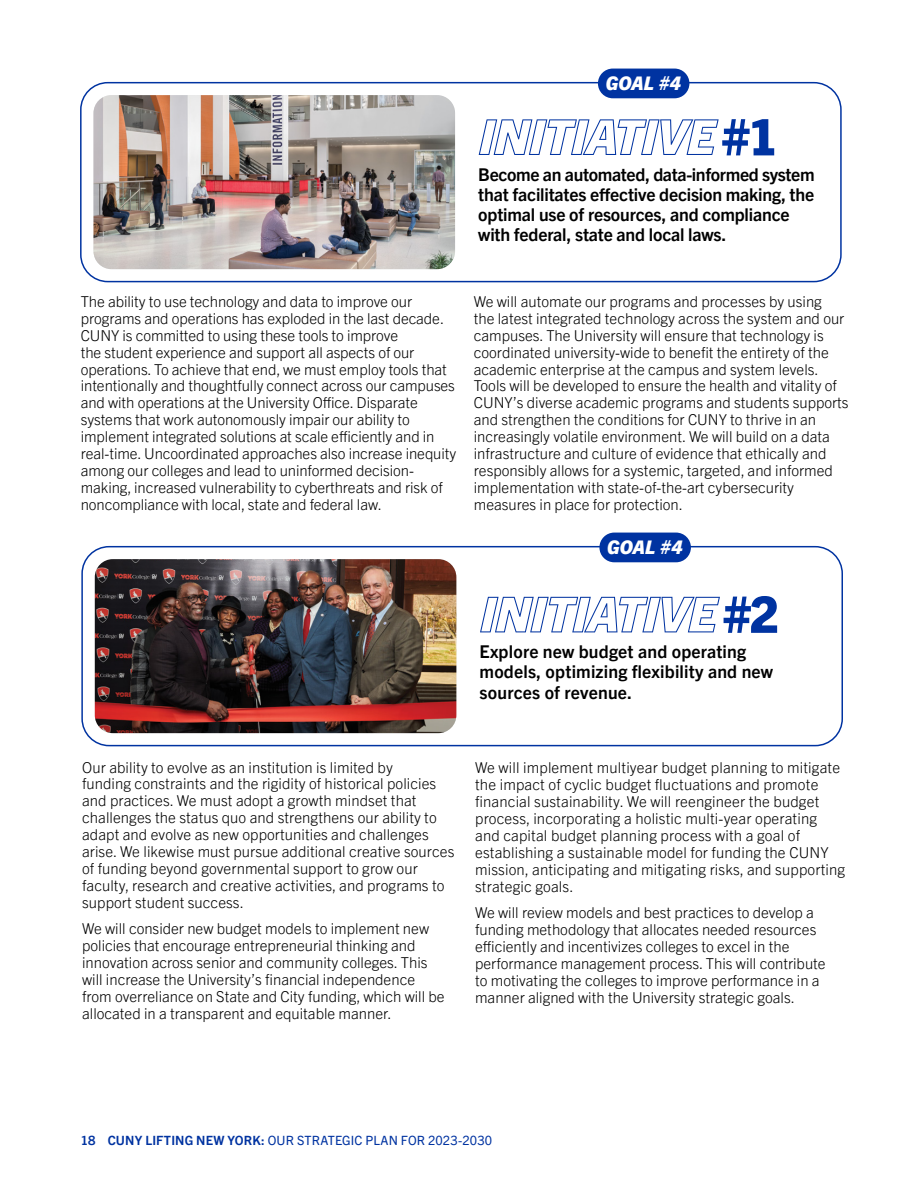
<style>
.page{position:relative;width:918px;height:1188px;background:#fff}
.page>*{position:absolute;margin:0;border:0;box-sizing:border-box;transform-origin:0 0}
.t1{font:800 50.55px "Trade Gothic Next LT Pro";color:#0033a1}
.t2{font:italic 800 18.75px "Trade Gothic Next LT Pro";color:#fff}
.t3{font:700 17.7px/20.2px "Trade Gothic Next LT Pro";letter-spacing:-.01em;color:#000}
.t4{font:700 17.7px/20.2px "Trade Gothic Next LT Pro";letter-spacing:.01em;color:#000}
.t5{font:300 15px/16.8px "Trade Gothic Next LT Pro";color:#000}
.t6{font:12.75px "Trade Gothic Next LT Pro";letter-spacing:.01em;color:#0033a1}
.s1{font-weight:700}
</style>
<div class="page">
<div style="left:80px;top:82px;width:762px;height:200px;border:2px solid #0033a1;border-radius:27px"></div>
<svg style="left:479px;top:119px;width:240px;height:36px"></svg>
<img style="left:93px;top:95px;width:362px;height:174px">
<div style="left:598px;top:69px;width:91px;height:29px;background:#0033a1;border-radius:15px"></div>
<div style="left:81px;top:546px;width:762px;height:200px;border:2px solid #0033a1;border-radius:27px"></div>
<svg style="left:480px;top:597px;width:240px;height:35px"></svg>
<img style="left:95px;top:559px;width:361px;height:174px">
<div style="left:599px;top:533px;width:92px;height:29px;background:#0033a1;border-radius:15px"></div>
<p class="t2" style="left:606px;top:70px;width:77px">GOAL #4</p>
<h1 class="t1" style="left:721px;top:102px;width:59px">#1</h1>
<p class="t3" style="left:478px;top:163px;width:338px">Become an automated, data-informed system that facilitates effective decision making, the optimal use of resources, and compliance with federal, state and local laws.</p>
<p class="t5" style="left:81px;top:292px;width:377px">The ability to use technology and data to improve our programs and operations has exploded in the last decade.<br>CUNY is committed to using these tools to improve<br>the student experience and support all aspects of our operations. To achieve that end, we must employ tools that intentionally and thoughtfully connect across our campuses and with operations at the University Office. Disparate systems that work autonomously impair our ability to implement integrated solutions at scale efficiently and in real-time. Uncoordinated approaches also increase inequity among our colleges and lead to uninformed decision&shy;making, increased vulnerability to cyberthreats and risk of noncompliance with local, state and federal law.</p>
<p class="t5" style="left:474px;top:292px;width:376px">We will automate our programs and processes by using<br>the latest integrated technology across the system and our campuses. The University will ensure that technology is coordinated university-wide to benefit the entirety of the academic enterprise at the campus and system levels.<br>Tools will be developed to ensure the health and vitality of CUNY’s diverse academic programs and students supports and strengthen the conditions for CUNY to thrive in an increasingly volatile environment. We will build on a data infrastructure and culture of evidence that ethically and responsibly allows for a systemic, targeted, and informed implementation with state-of-the-art cybersecurity measures in place for protection.</p>
<p class="t2" style="left:607px;top:534px;width:77px">GOAL #4</p>
<h1 class="t1" style="left:722px;top:579px;width:59px">#2</h1>
<p class="t4" style="left:480px;top:640px;width:295px">Explore new budget and operating models, optimizing flexibility and new sources of revenue.</p>
<p class="t5" style="left:82px;top:758px;width:374px">Our ability to evolve as an institution is limited by<br>funding constraints and the rigidity of historical policies and practices. We must adopt a growth mindset that challenges the status quo and strengthens our ability to adapt and evolve as new opportunities and challenges arise. We likewise must pursue additional creative sources of funding beyond governmental support to grow our faculty, research and creative activities, and programs to support student success.</p>
<p class="t5" style="left:82px;top:919px;width:364px">We will consider new budget models to implement new policies that encourage entrepreneurial thinking and innovation across senior and community colleges. This will increase the University’s financial independence from overreliance on State and City funding, which will be allocated in a transparent and equitable manner.</p>
<p class="t5" style="left:475px;top:758px;width:372px">We will implement multiyear budget planning to mitigate the impact of cyclic budget fluctuations and promote financial sustainability. We will reengineer the budget process, incorporating a holistic multi-year operating and capital budget planning process with a goal of establishing a sustainable model for funding the CUNY mission, anticipating and mitigating risks, and supporting strategic goals.</p>
<p class="t5" style="left:475px;top:903px;width:352px">We will review models and best practices to develop a funding methodology that allocates needed resources efficiently and incentivizes colleges to excel in the performance management process. This will contribute to motivating the colleges to improve performance in a manner aligned with the University strategic goals.</p>
<p class="t6" style="left:81px;top:1132px;width:413px"><span class="s1">18 CUNY LIFTING NEW YORK:</span> OUR STRATEGIC PLAN FOR 2023-2030</p>
</div>
